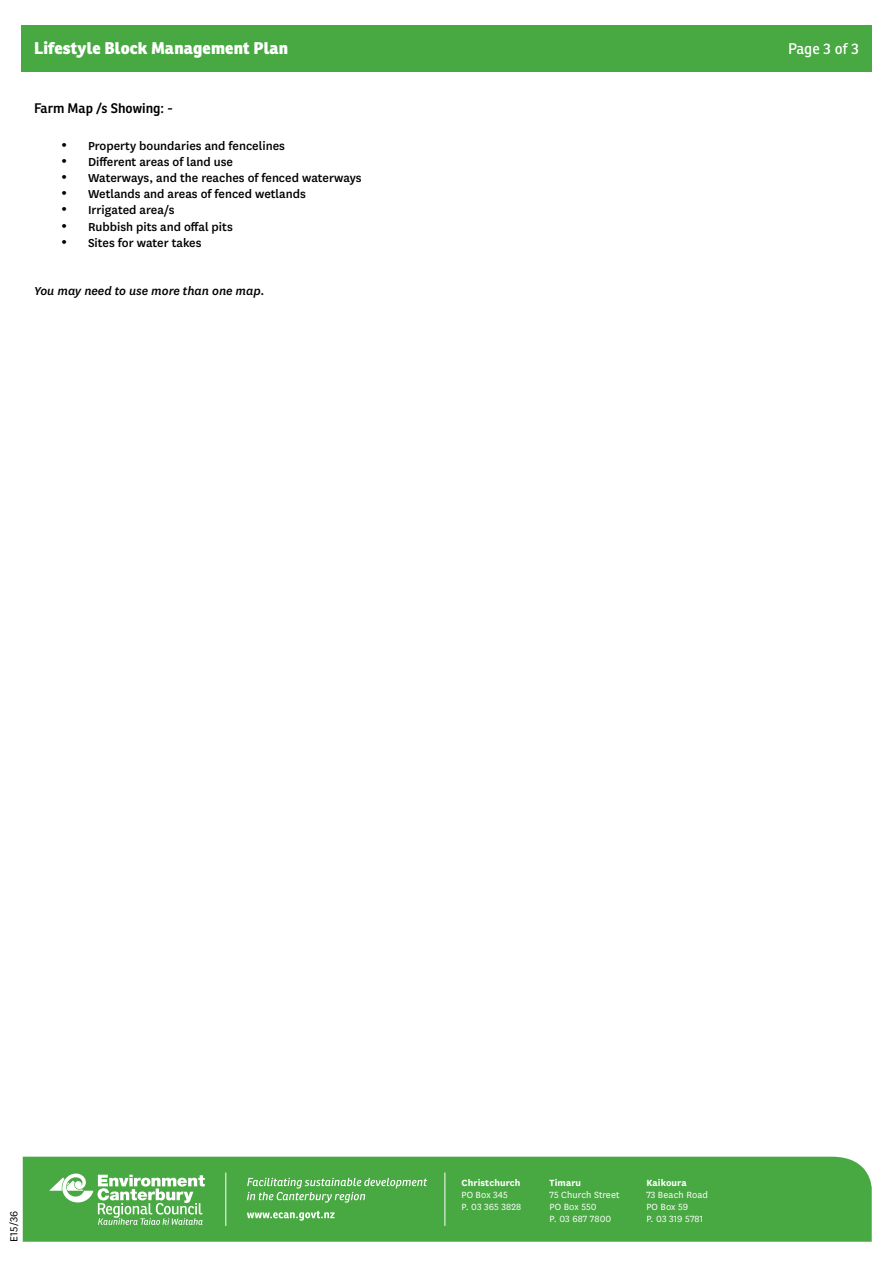
<style>
.page{position:relative;width:893px;height:1263px;background:#fff}
.page>*{position:absolute;margin:0;border:0;box-sizing:border-box;transform-origin:0 0}
.t1{font:800 16.5px "Ronnia";letter-spacing:.01em;color:#fff}
.t2{font:15px "Ronnia";color:#fff}
.t3{font:500 13.5px "National";color:#000}
.t4{font:italic 500 13.5px "National";color:#000}
.t5{font:600 13.5px "Ronnia";color:#000}
.t6{font:12px "National";color:#000}
.t7{font:10.5px/12px "National";letter-spacing:.01em;color:#fff}
.t8{font:700 10.5px "National";letter-spacing:.01em;color:#fff}
</style>
<div class="page">
<div style="left:21px;top:25px;width:851px;height:46px;background:#48a842"></div>
<div style="left:23px;top:1157px;width:849px;height:85px;background:#48a842"></div>
<svg style="left:49px;top:1172px;width:156px;height:53px"></svg>
<hr style="left:225px;top:1172px;width:1px;height:54px;background:#fff">
<hr style="left:445px;top:1172px;width:1px;height:54px;background:#fff">
<svg style="left:247px;top:1178px;width:180px;height:25px;background:#69b764"></svg>
<svg style="left:247px;top:1211px;width:88px;height:10px"></svg>
<p class="t1" style="left:34px;top:38px;width:256px">Lifestyle Block Management Plan</p>
<p class="t2" style="left:788px;top:39px;width:72px">Page 3 of 3</p>
<p class="t5" style="left:34px;top:100px;width:140px">Farm Map /s Showing: -</p>
<p class="t3" style="left:61px;top:136px;width:225px">• Property boundaries and fencelines</p>
<p class="t3" style="left:61px;top:152px;width:174px">• Different areas of land use</p>
<p class="t3" style="left:61px;top:169px;width:302px">• Waterways, and the reaches of fenced waterways</p>
<p class="t3" style="left:61px;top:185px;width:246px">• Wetlands and areas of fenced wetlands</p>
<p class="t3" style="left:61px;top:201px;width:115px">• Irrigated area/s</p>
<p class="t3" style="left:61px;top:217px;width:173px">• Rubbish pits and offal pits</p>
<p class="t3" style="left:61px;top:233px;width:142px">• Sites for water takes</p>
<p class="t4" style="left:34px;top:282px;width:232px">You may need to use more than one map.</p>
<p class="t6" style="left:6px;top:1242px;width:32px;rotate:-90deg">E15/36</p>
<p class="t8" style="left:461px;top:1175px;width:61px">Christchurch</p>
<p class="t7" style="left:461px;top:1188px;width:61px">PO Box 345<br>P. 03 365 3828</p>
<p class="t8" style="left:550px;top:1175px;width:33px">Timaru</p>
<p class="t7" style="left:550px;top:1188px;width:71px">75 Church Street<br>PO Box 550<br>P. 03 687 7800</p>
<p class="t8" style="left:646px;top:1175px;width:42px">Kaikoura</p>
<p class="t7" style="left:646px;top:1188px;width:63px">73 Beach Road<br>PO Box 59<br>P. 03 319 5781</p>
</div>
